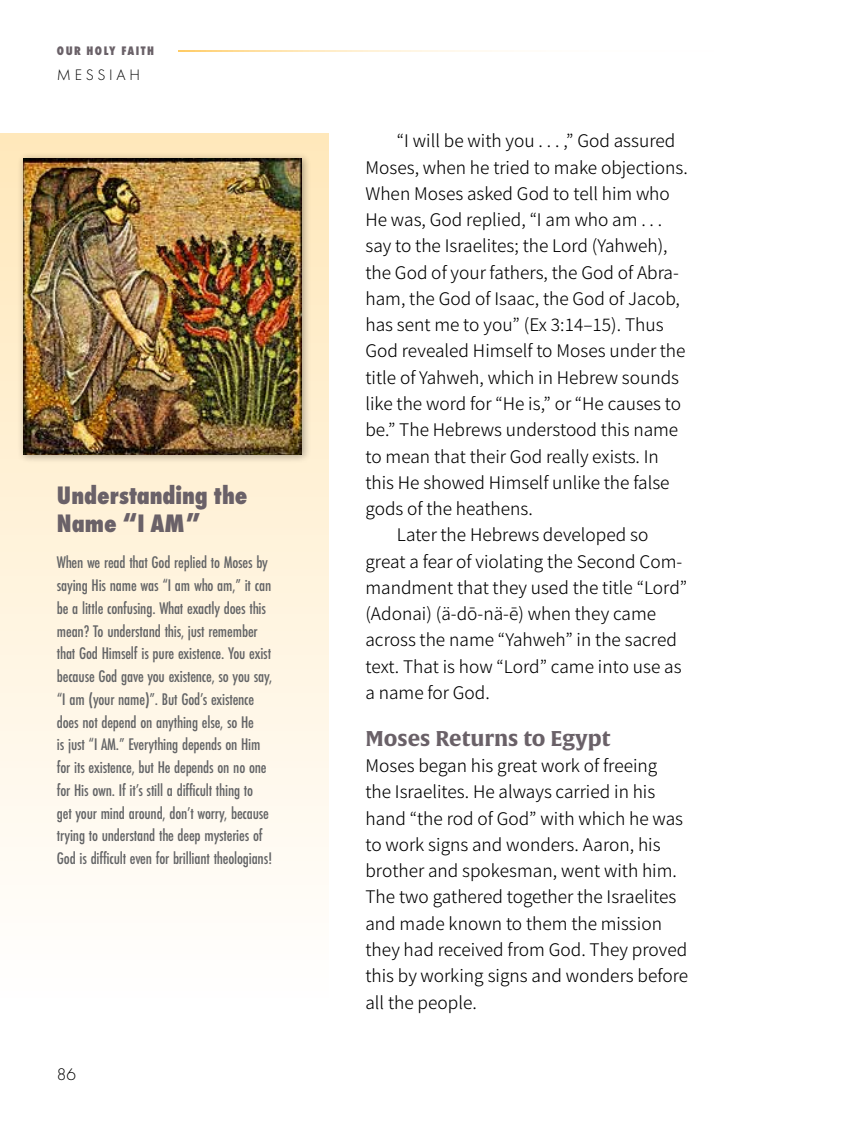
<style>
.page{position:relative;width:851px;height:1134px;background:#fff}
.page>*{position:absolute;margin:0;border:0;box-sizing:border-box;transform-origin:0 0}
.t1{font:800 26.25px/28px "Futura PT Cond";letter-spacing:-.005em;color:#6a6168}
.t2{font:700 21px "Alverata";color:#6a6168}
.t3{font:19.25px/26.2px "Source Sans Variable";color:#000}
.t4{font:500 17.5px/22.8px "Futura PT Cond";letter-spacing:-.01em;color:#636466}
.t5{font:300 17.5px "Futura PT";color:#000}
.t6{font:300 15.75px "Futura PT";letter-spacing:.24em;color:#000}
.t7{font:800 12.78px "Futura PT Cond";letter-spacing:.11em;color:#6a6168}
</style>
<div class="page">
<hr style="left:179px;top:50px;width:671px;height:1px;background:#fc6">
<div style="left:0;top:133px;width:328px;height:875px;background:linear-gradient(to bottom,#ffe8bb,#fff)"></div>
<div style="left:18px;top:153px;width:293px;height:311px;background:#000;opacity:.33"></div>
<img style="left:23px;top:158px;width:278px;height:296px">
<p class="t7" style="left:57px;top:43px;width:98px">OUR HOLY FAITH</p>
<p class="t6" style="left:57px;top:66px;width:85px">MESSIAH</p>
<h1 class="t1" style="left:57px;top:481px;width:192px">Understanding the<br>Name “I AM”</h1>
<p class="t4" style="left:57px;top:551px;width:217px">When we read that God replied to Moses by saying His name was “I am who am,” it can be a little confusing. What exactly does this mean? To understand this, just remember that God Himself is pure existence. You exist because God gave you existence, so you say, “I am (your name)”. But God’s existence does not depend on anything else, so He<br>is just “I AM.” Everything depends on Him for its existence, but He depends on no one for His own. If it’s still a difficult thing to get your mind around, don’t worry, because trying to understand the deep mysteries of God is difficult even for brilliant theologians!</p>
<p class="t5" style="left:57px;top:1064px;width:21px">86</p>
<p class="t3" style="left:397px;top:128px;width:280px">“I will be with you . . . ,” God assured</p>
<p class="t3" style="left:365px;top:154px;width:324px">Moses, when he tried to make objections.</p>
<p class="t3" style="left:365px;top:181px;width:306px">When Moses asked God to tell him who</p>
<p class="t3" style="left:365px;top:207px;width:298px">He was, God replied, “I am who am . . .</p>
<p class="t3" style="left:365px;top:233px;width:304px">say to the Israelites; the Lord (Yahweh),</p>
<p class="t3" style="left:365px;top:259px;width:315px">the God of your fathers, the God of Abra-</p>
<p class="t3" style="left:365px;top:286px;width:316px">ham, the God of Isaac, the God of Jacob,</p>
<p class="t3" style="left:365px;top:312px;width:300px">has sent me to you” (Ex 3:14–15). Thus</p>
<p class="t3" style="left:365px;top:338px;width:321px">God revealed Himself to Moses under the</p>
<p class="t3" style="left:365px;top:364px;width:315px">title of Yahweh, which in Hebrew sounds</p>
<p class="t3" style="left:365px;top:391px;width:317px">like the word for “He is,” or “He causes to</p>
<p class="t3" style="left:365px;top:417px;width:314px">be.” The Hebrews understood this name</p>
<p class="t3" style="left:365px;top:443px;width:295px">to mean that their God really exists. In</p>
<p class="t3" style="left:365px;top:469px;width:306px">this He showed Himself unlike the false</p>
<p class="t3" style="left:365px;top:496px;width:169px">gods of the heathens.</p>
<p class="t3" style="left:397px;top:522px;width:253px">Later the Hebrews developed so</p>
<p class="t3" style="left:365px;top:548px;width:318px">great a fear of violating the Second Com-</p>
<p class="t3" style="left:365px;top:574px;width:323px">mandment that they used the title “Lord”</p>
<p class="t3" style="left:365px;top:601px;width:292px">(Adonai) (ä-dō-nä-ē) when they came</p>
<p class="t3" style="left:365px;top:627px;width:313px">across the name “Yahweh” in the sacred</p>
<p class="t3" style="left:365px;top:653px;width:318px">text. That is how “Lord” came into use as</p>
<p class="t3" style="left:365px;top:679px;width:126px">a name for God.</p>
<p class="t2" style="left:365px;top:725px;width:246px">Moses Returns to Egypt</p>
<p class="t3" style="left:365px;top:753px;width:324px">Moses began his great work of freeing<br>the Israelites. He always carried in his hand “the rod of God” with which he was to work signs and wonders. Aaron, his brother and spokesman, went with him.<br>The two gathered together the Israelites and made known to them the mission they had received from God. They proved this by working signs and wonders before all the people.</p>
</div>
